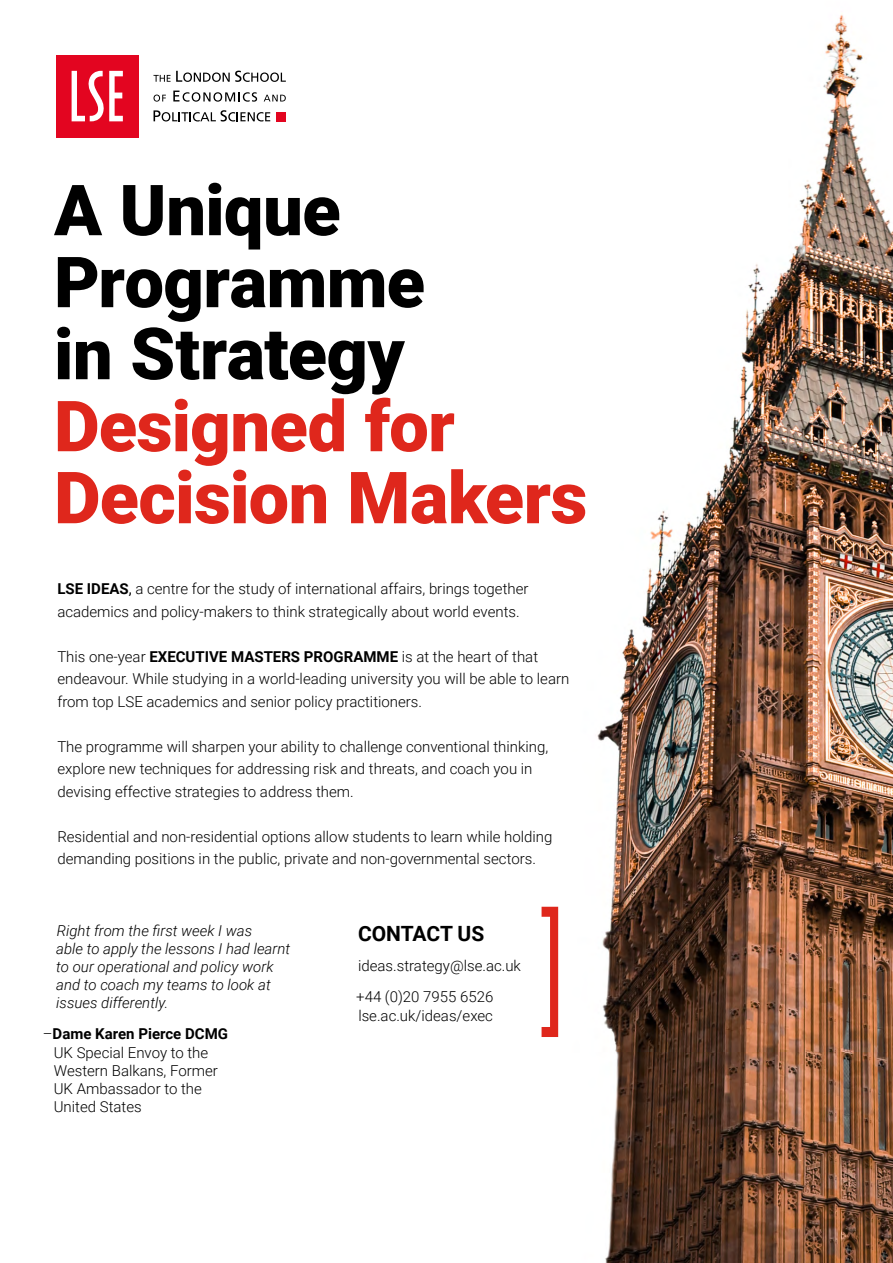
<style>
.page{position:relative;width:893px;height:1263px;background:#fff}
.page>*{position:absolute;margin:0;border:0;box-sizing:border-box;transform-origin:0 0}
.t1{font:135px "Roboto";color:#df271c;scale:.67 1}
.t2{font:900 72px "Roboto";letter-spacing:-.01em;color:#df271c}
.t3{font:900 72px "Roboto";letter-spacing:-.005em;color:#000}
.t4{font:900 70.5px/72px "Roboto";letter-spacing:-.01em;color:#000}
.t5{font:900 70.5px "Roboto";letter-spacing:-.01em;color:#df271c}
.t6{font:700 21px "Roboto";letter-spacing:-.01em;color:#000}
.t7{font:300 15px/22.5px "Roboto";color:#000}
.t8{font:italic 300 15px/18px "Roboto";color:#000}
.s1{font-size:70.5px}
.s2{font-weight:700}
.s3{font-weight:400}
</style>
<div class="page">
<img style="left:597px;top:14px;width:296px;height:1249px">
<div style="left:56px;top:55px;width:82px;height:82px;background:#e30520"></div>
<svg style="left:72px;top:71px;width:51px;height:50px"></svg>
<svg style="left:153px;top:71px;width:133px;height:11px"></svg>
<svg style="left:154px;top:110px;width:116px;height:12px"></svg>
<svg style="left:154px;top:95px;width:12px;height:7px"></svg>
<svg style="left:173px;top:91px;width:84px;height:11px"></svg>
<svg style="left:264px;top:95px;width:22px;height:6px"></svg>
<div style="left:277px;top:112px;width:9px;height:9px;background:#e30520"></div>
<h3 class="t4" style="left:54px;top:172px;width:372px">A Unique<br>Programme</h3>
<h2 class="t3" style="left:54px;top:303px;width:352px"><span class="s1">in</span> Strategy</h2>
<h3 class="t5" style="left:54px;top:377px;width:402px">Designed for</h3>
<h2 class="t2" style="left:54px;top:447px;width:535px">Decision Makers</h2>
<p class="t7" style="left:57px;top:577px;width:473px"><span class="s2">LSE IDEAS</span><span class="s3">,</span> a centre for the study of international affairs, brings together academics and policy-makers to think strategically about world events.</p>
<p class="t7" style="left:57px;top:644px;width:513px">This one-year <span class="s2">EXECUTIVE MASTERS PROGRAMME</span> is at the heart of that endeavour. While studying in a world-leading university you will be able to learn from top LSE academics and senior policy practitioners.</p>
<p class="t7" style="left:57px;top:734px;width:492px">The programme will sharpen your ability to challenge conventional thinking, explore new techniques for addressing risk and threats, and coach you in devising effective strategies to address them.</p>
<p class="t7" style="left:57px;top:824px;width:497px">Residential and non-residential options allow students to learn while holding demanding positions in the public, private and non-governmental sectors.</p>
<h1 class="t1" style="left:541px;top:874px;width:37px">]</h1>
<p class="t8" style="left:56px;top:921px;width:235px">Right from the first week I was<br>able to apply the lessons I had learnt to our operational and policy work and to coach my teams to look at issues differently.</p>
<h3 class="t6" style="left:358px;top:918px;width:128px">CONTACT US</h3>
<p class="t7" style="left:356px;top:950px;width:166px;line-height:30.8px">ideas.strategy@lse.ac.uk +44 (0)20 7955 6526</p>
<p class="t7" style="left:358px;top:1004px;width:136px">lse.ac.uk/ideas/exec</p>
<p class="t7" style="left:54px;top:1024px;width:176px;line-height:18.1px;text-indent:-11px">–<span class="s2">Dame Karen Pierce DCMG<br></span>UK Special Envoy to the<br>Western Balkans, Former<br>UK Ambassador to the<br>United States</p>
</div>
